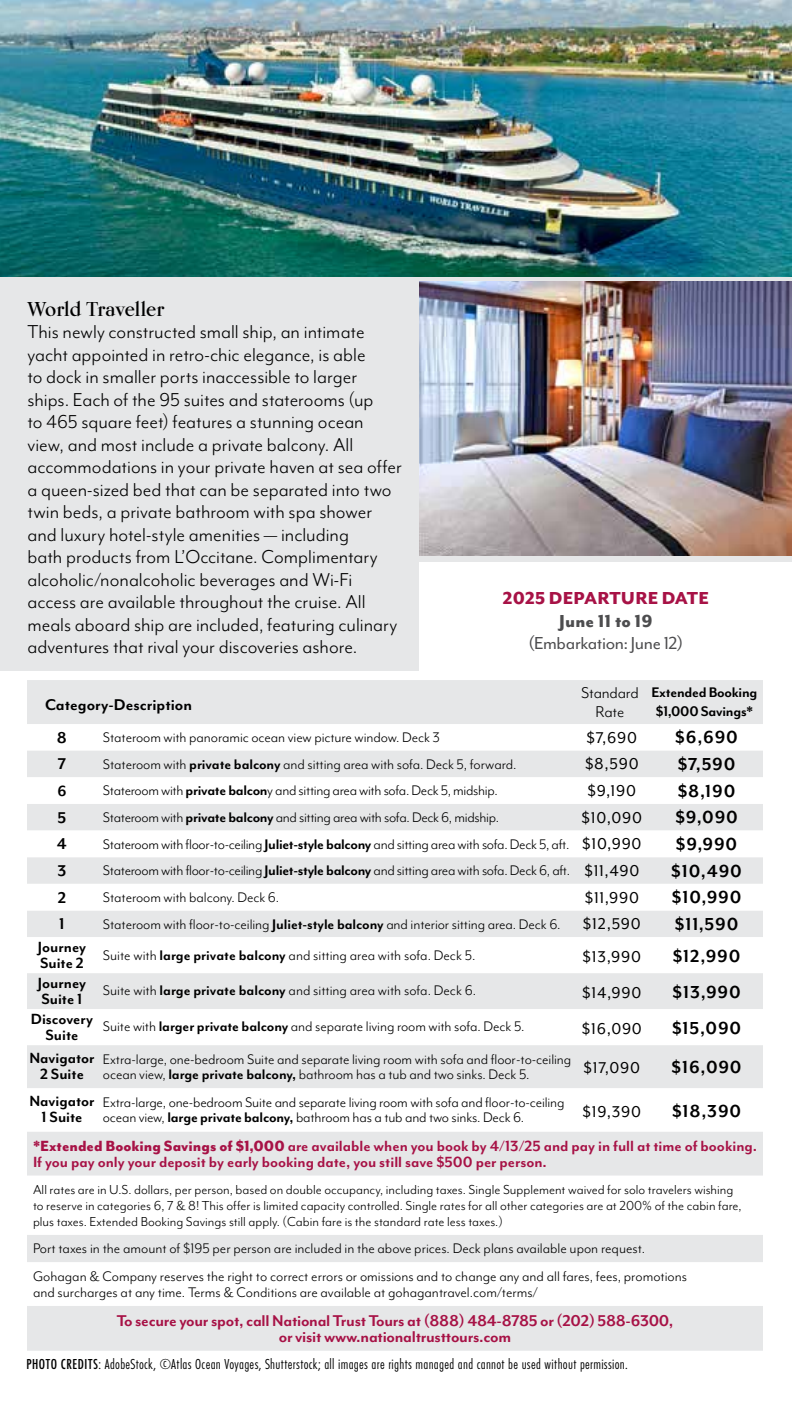
<style>
.page{position:relative;width:792px;height:1404px;background:#fff}
.page>*{position:absolute;margin:0;border:0;box-sizing:border-box;transform-origin:0 0}
.t1{font:21.6px/22.6px "Mr Eaves Mod OT";color:#000}
.t2{font:700 20px "Mr Eaves Mod OT";letter-spacing:.04em;color:#000}
.t3{font:20px "Mr Eaves Mod OT";letter-spacing:-.015em;color:#4d4d4f}
.t4{font:800 20px "Mr Eaves Mod OT";letter-spacing:.005em;color:#a71246}
.t5{font:700 20px "Kumlien Pro";letter-spacing:-.01em;color:#000}
.t6{font:800 20px "Mr Eaves Mod OT";letter-spacing:.005em;color:#4d4d4f}
.t7{font:700 18px/16px "Mr Eaves Mod OT";letter-spacing:-.015em;color:#a71246;text-align:center}
.t8{font:18px "Mr Eaves Mod OT";letter-spacing:.04em;color:#000}
.t9{font:700 18px "Mr Eaves Mod OT";color:#000}
.t10{font:18px/19px "Mr Eaves Mod OT";letter-spacing:-.01em;color:#000;text-align:center}
.t11{font:700 17px/16px "Mr Eaves Mod OT";color:#a71246}
.t12{font:700 17px/16px "Mr Eaves Mod OT";color:#000;text-align:center}
.t13{font:16px/15px "Mr Eaves Mod OT";letter-spacing:-.005em;color:#000}
.t14{font:700 16px/19px "Mr Eaves Mod OT";letter-spacing:-.015em;color:#000}
.t15{font:15px/16px "Mr Eaves Mod OT";color:#000}
.t16{font:15px "Futura PT Cond";letter-spacing:.02em;color:#000}
.s1{font-weight:700}
.s2{font-size:18px}
.s3{font-weight:800}
.s4{font-weight:500}
</style>
<div class="page">
<div style="left:0;top:257px;width:792px;height:414px;background:#e6e7e8"></div>
<img style="left:419px;top:282px;width:373px;height:273px">
<img style="left:0;top:0;width:792px;height:276px">
<div style="left:419px;top:562px;width:373px;height:109px;background:#fff"></div>
<svg style="left:27px;top:680px;width:736px;height:671px;fill:#e6e7e8"></svg>
<svg style="left:27px;top:777px;width:736px;height:529px"></svg>
<svg style="left:27px;top:831px;width:736px;height:26px"></svg>
<p class="t5" style="left:27px;top:300px;width:139px">World Traveller</p>
<p class="t1" style="left:27px;top:322px;width:376px">This newly constructed small ship, an intimate yacht appointed in retro‑chic elegance, is able<br>to dock in smaller ports inaccessible to larger ships. Each of the 95 suites and staterooms (up<br>to 465 square feet) features a stunning ocean view, and most include a private balcony. All accommodations in your private haven at sea offer a queen-sized bed that can be separated into two twin beds, a private bathroom with spa shower and luxury hotel-style amenities — including<br>bath products from L’Occitane. Complimentary alcoholic/nonalcoholic beverages and Wi-Fi access are available throughout the cruise. All meals aboard ship are included, featuring culinary adventures that rival your discoveries ashore.</p>
<p class="t4" style="left:503px;top:590px;width:208px">2025 DEPARTURE DATE</p>
<p class="t6" style="left:559px;top:614px;width:95px">June 11 to 19</p>
<p class="t3" style="left:529px;top:635px;width:156px">(Embarkation: June 12)</p>
<p class="t9" style="left:45px;top:697px;width:149px">Category-Description</p>
<p class="t10" style="left:581px;top:684px;width:59px">Standard<br>Rate</p>
<p class="t14" style="left:651px;top:684px;width:107px">Extended Booking $1,000 Savings*</p>
<p class="t9" style="left:57px;top:730px;width:11px">8</p>
<p class="t13" style="left:103px;top:731px;width:339px">Stateroom with panoramic ocean view picture window. Deck 3</p>
<p class="t8" style="left:587px;top:730px;width:52px">$7,690</p>
<p class="t2" style="left:675px;top:729px;width:64px">$6,690</p>
<p class="t9" style="left:58px;top:757px;width:10px">7</p>
<p class="t13" style="left:103px;top:757px;width:415px">Stateroom with <span class="s1">private balcony</span> and sitting area with sofa. Deck 5, forward.</p>
<p class="t8" style="left:585px;top:757px;width:55px">$8,590</p>
<p class="t2" style="left:678px;top:756px;width:59px">$7,590</p>
<p class="t12" style="left:57px;top:783px;width:11px">6</p>
<p class="t13" style="left:103px;top:784px;width:397px">Stateroom with <span class="s1">private balcon</span>y and sitting area with sofa. Deck 5, midship.</p>
<p class="t8" style="left:588px;top:783px;width:50px">$9,190</p>
<p class="t2" style="left:678px;top:783px;width:59px">$8,190</p>
<p class="t9" style="left:58px;top:810px;width:10px">5</p>
<p class="t13" style="left:103px;top:811px;width:398px">Stateroom with <span class="s1">private balcony</span> and sitting area with sofa. Deck 6, midship.</p>
<p class="t8" style="left:582px;top:810px;width:62px">$10,090</p>
<p class="t2" style="left:675px;top:809px;width:64px">$9,090</p>
<p class="t9" style="left:57px;top:837px;width:12px">4</p>
<p class="t13" style="left:103px;top:837px;width:540px">Stateroom with floor-to-ceiling <span class="s1">Juliet-style balcony</span> and sitting area with sofa. Deck 5, aft. <span class="s2">$10,990</span></p>
<p class="t2" style="left:676px;top:836px;width:63px">$9,990</p>
<p class="t9" style="left:58px;top:863px;width:10px">3</p>
<p class="t13" style="left:103px;top:864px;width:538px">Stateroom with floor-to-ceiling <span class="s1">Juliet-style balcony</span> and sitting area with sofa. Deck 6, aft. <span class="s2">$11,490</span></p>
<p class="t2" style="left:671px;top:863px;width:72px">$10,490</p>
<p class="t9" style="left:58px;top:890px;width:10px">2</p>
<p class="t13" style="left:103px;top:890px;width:178px">Stateroom with balcony. Deck 6.</p>
<p class="t8" style="left:585px;top:890px;width:56px">$11,990</p>
<p class="t2" style="left:672px;top:889px;width:71px">$10,990</p>
<p class="t9" style="left:59px;top:917px;width:7px">1</p>
<p class="t13" style="left:103px;top:917px;width:539px">Stateroom with floor-to-ceiling <span class="s1">Juliet-style balcony</span> and interior sitting area. Deck 6. <span class="s2">$12,590</span></p>
<p class="t2" style="left:675px;top:916px;width:65px">$11,590</p>
<p class="t12" style="left:38px;top:940px;width:50px;text-align:left">Journey<br>Suite 2</p>
<p class="t13" style="left:103px;top:948px;width:374px">Suite with <span class="s1">large private balcony</span> and sitting area with sofa. Deck 5.</p>
<p class="t8" style="left:583px;top:949px;width:60px">$13,990</p>
<p class="t2" style="left:673px;top:948px;width:69px">$12,990</p>
<p class="t12" style="left:38px;top:976px;width:50px;text-align:left">Journey<br>Suite 1</p>
<p class="t13" style="left:103px;top:984px;width:375px">Suite with <span class="s1">large private balcony</span> and sitting area with sofa. Deck 6.</p>
<p class="t8" style="left:582px;top:985px;width:61px">$14,990</p>
<p class="t2" style="left:673px;top:984px;width:70px">$13,990</p>
<p class="t12" style="left:31px;top:1012px;width:64px">Discovery<br>Suite</p>
<p class="t13" style="left:103px;top:1020px;width:423px">Suite with <span class="s1">larger private balcony</span> and separate living room with sofa. Deck 5.</p>
<p class="t8" style="left:582px;top:1021px;width:62px">$16,090</p>
<p class="t2" style="left:672px;top:1020px;width:71px">$15,090</p>
<p class="t12" style="left:29px;top:1051px;width:67px">Navigator<br>2 Suite</p>
<p class="t13" style="left:103px;top:1052px;width:470px">Extra-large, one-bedroom Suite and separate living room with sofa and floor-to-ceiling ocean view, <span class="s1">large private balcony,</span> bathroom has a tub and two sinks. Deck 5.</p>
<p class="t8" style="left:584px;top:1061px;width:58px">$17,090</p>
<p class="t2" style="left:672px;top:1059px;width:72px">$16,090</p>
<p class="t12" style="left:29px;top:1094px;width:67px">Navigator<br>1 Suite</p>
<p class="t13" style="left:103px;top:1095px;width:463px">Extra-large, one-bedroom Suite and separate living room with sofa and floor-to-ceiling ocean view, <span class="s1">large private balcony,</span> bathroom has a tub and two sinks. Deck 6.</p>
<p class="t8" style="left:583px;top:1104px;width:60px">$19,390</p>
<p class="t2" style="left:672px;top:1103px;width:71px">$18,390</p>
<p class="t11" style="left:33px;top:1138px;width:726px"><span class="s3">*Extended Booking Savings of $1,000</span> are available when you book by 4/13/25 and pay in full at time of booking.<br>If you pay only your deposit by early booking date, you still save $500 per person.</p>
<p class="t15" style="left:33px;top:1182px;width:710px">All rates are in U.S. dollars, per person, based on double occupancy, including taxes. Single Supplement waived for solo travelers wishing to reserve in categories 6, 7 &amp; 8! This offer is limited capacity controlled. Single rates for all other categories are at 200% of the cabin fare, plus taxes. Extended Booking Savings still apply. (Cabin fare is the standard rate less taxes.)</p>
<p class="t13" style="left:33px;top:1236px;width:656px;line-height:27.6px">Port taxes in the amount of $195 per person are included in the above prices. Deck plans available upon request.<br>Gohagan &amp; Company reserves the right to correct errors or omissions and to change any and all fares, fees, promotions</p>
<p class="t13" style="left:33px;top:1285px;width:506px">and surcharges at any time. Terms &amp; Conditions are available at gohagantravel.com/terms/</p>
<p class="t7" style="left:117px;top:1313px;width:558px">To secure your spot, call National Trust Tours at (888) 484-8785 or (202) 588-6300, or visit www.nationaltrusttours.com</p>
<p class="t16" style="left:26px;top:1359px;width:603px"><span class="s4">PHOTO CREDITS</span>: AdobeStock, ©Atlas Ocean Voyages, Shutterstock; all images are rights managed and cannot be used without permission.</p>
</div>
